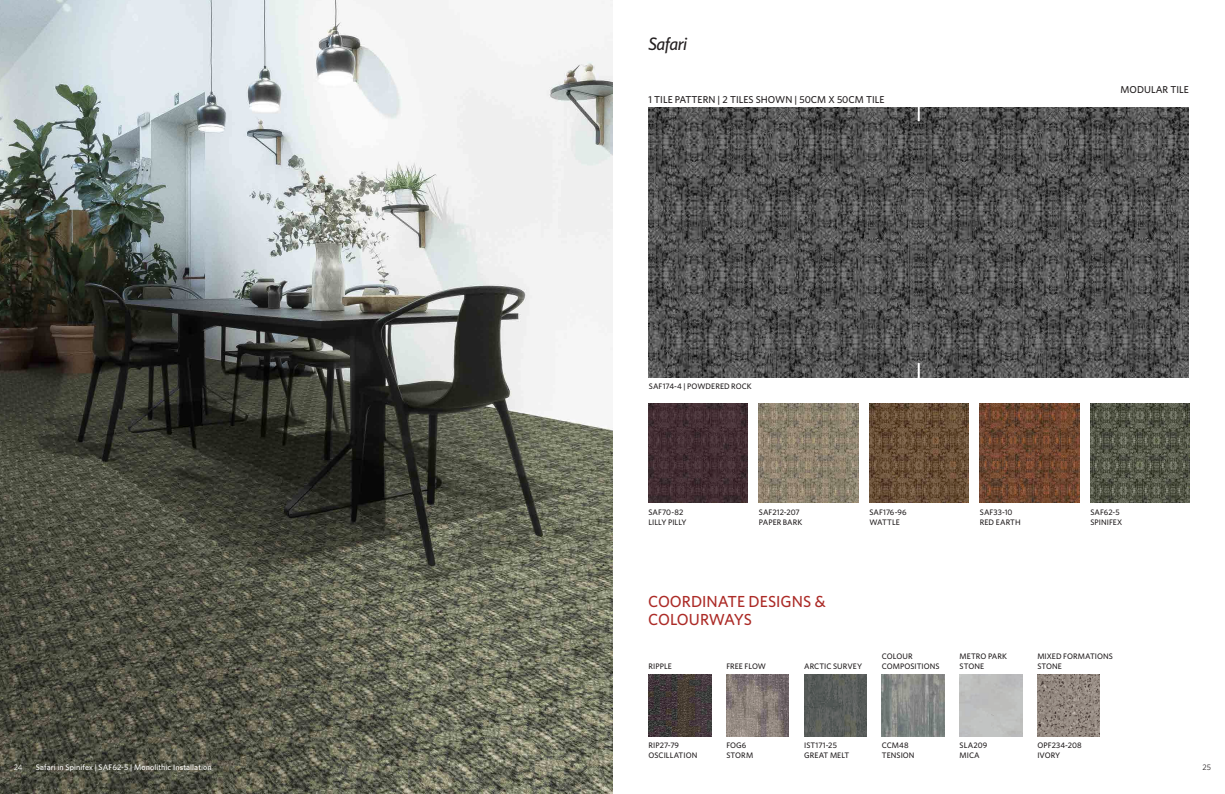
<style>
.page{position:relative;width:1225px;height:794px;background:#fff}
.page>*{position:absolute;margin:0;border:0;box-sizing:border-box;transform-origin:0 0}
.t1{font:italic 500 18px "Whitney";letter-spacing:-.035em;color:#231f20}
.t2{font:500 16px/18px "Whitney";color:#ac2b27}
.t3{font:500 10px "Whitney";color:#231f20}
.t4{font:500 8px/10px "Whitney";letter-spacing:.005em;color:#231f20}
.Caption_on_Image{font:500 8px "Whitney";letter-spacing:.01em;color:#fff}
.t5{font:8px "Whitney";color:#fff}
.t6{font:8px "Whitney";color:#231f20}
</style>
<div class="page">
<img style="left:0;top:0;width:612px;height:794px">
<img style="left:648px;top:674px;width:63px;height:63px">
<img style="left:726px;top:674px;width:62px;height:63px">
<img style="left:804px;top:674px;width:62px;height:63px">
<img style="left:882px;top:674px;width:62px;height:63px">
<img style="left:1037px;top:674px;width:62px;height:63px">
<img style="left:869px;top:403px;width:99px;height:100px">
<img style="left:1090px;top:403px;width:99px;height:100px">
<img style="left:759px;top:403px;width:99px;height:100px">
<img style="left:980px;top:403px;width:99px;height:100px">
<img style="left:648px;top:403px;width:99px;height:100px">
<img style="left:648px;top:107px;width:540px;height:270px">
<hr style="left:917px;top:93px;width:2px;height:28px;background:#fff">
<hr style="left:917px;top:363px;width:2px;height:28px;background:#fff">
<p class="t1" style="left:648px;top:32px;width:40px">Safari</p>
<p class="t3" style="left:648px;top:93px;width:237px">1 TILE PATTERN | 2 TILES SHOWN | 50CM X 50CM TILE</p>
<p class="t3" style="left:1120px;top:83px;width:70px">MODULAR TILE</p>
<p class="t4" style="left:649px;top:381px;width:104px">SAF174-4 | POWDERED ROCK</p>
<p class="t4" style="left:648px;top:507px;width:36px">SAF70-82</p>
<p class="t4" style="left:648px;top:517px;width:40px">LILLY PILLY</p>
<p class="t4" style="left:759px;top:507px;width:42px">SAF212-207</p>
<p class="t4" style="left:759px;top:517px;width:45px">PAPER BARK</p>
<p class="t4" style="left:869px;top:507px;width:39px">SAF176-96</p>
<p class="t4" style="left:869px;top:517px;width:32px">WATTLE</p>
<p class="t4" style="left:980px;top:507px;width:34px">SAF33-10</p>
<p class="t4" style="left:980px;top:517px;width:42px">RED EARTH</p>
<p class="t4" style="left:1090px;top:507px;width:31px">SAF62-5</p>
<p class="t4" style="left:1090px;top:517px;width:33px">SPINIFEX</p>
<p class="t2" style="left:648px;top:592px;width:179px">COORDINATE DESIGNS &amp;<br>COLOURWAYS</p>
<p class="t4" style="left:648px;top:661px;width:25px">RIPPLE</p>
<p class="t4" style="left:726px;top:661px;width:41px">FREE FLOW</p>
<p class="t4" style="left:804px;top:661px;width:60px">ARCTIC SURVEY</p>
<p class="t4" style="left:882px;top:651px;width:59px">COLOUR<br>COMPOSITIONS</p>
<p class="t4" style="left:959px;top:651px;width:49px">METRO PARK<br>STONE</p>
<p class="t4" style="left:1037px;top:651px;width:77px">MIXED FORMATIONS<br>STONE</p>
<p class="t4" style="left:648px;top:740px;width:32px">RIP27-79</p>
<p class="t4" style="left:648px;top:750px;width:50px">OSCILLATION</p>
<p class="t4" style="left:726px;top:740px;width:21px">FOG6</p>
<p class="t4" style="left:726px;top:750px;width:28px">STORM</p>
<p class="t4" style="left:804px;top:740px;width:34px">IST171-25</p>
<p class="t4" style="left:804px;top:750px;width:47px">GREAT MELT</p>
<p class="t4" style="left:882px;top:740px;width:28px">CCM48</p>
<p class="t4" style="left:882px;top:750px;width:34px">TENSION</p>
<p class="t4" style="left:959px;top:740px;width:29px">SLA209</p>
<p class="t4" style="left:959px;top:750px;width:22px">MICA</p>
<p class="t4" style="left:1037px;top:740px;width:46px">OPF234-208<br>IVORY</p>
<p class="Caption_on_Image" style="left:36px;top:762px;width:177px">Safari in Spinifex | SAF62-5 | Monolithic Installation</p>
<p class="t5" style="left:14px;top:762px;width:10px">24</p>
<p class="t6" style="left:1202px;top:762px;width:10px">25</p>
</div>
